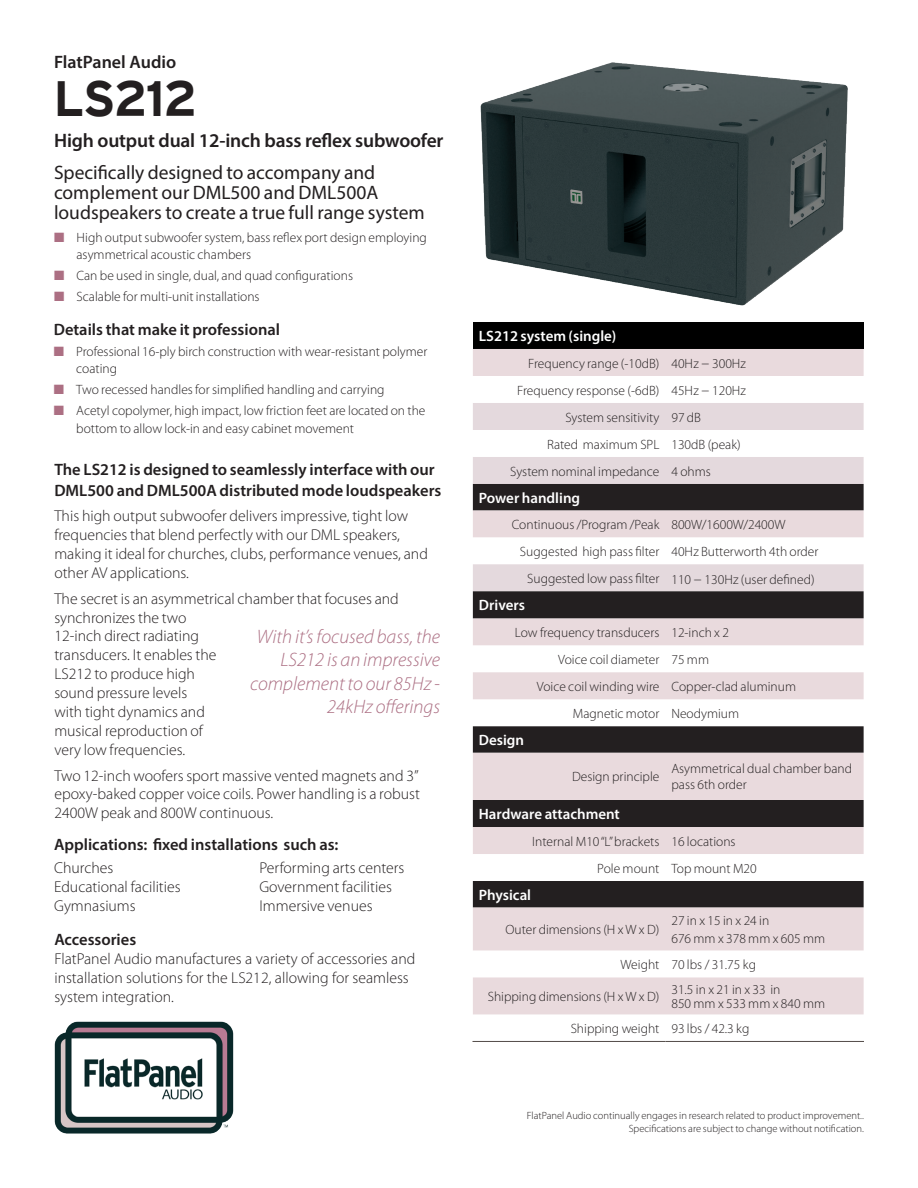
<style>
.page{position:relative;width:918px;height:1188px;background:#fff}
.page>*{position:absolute;margin:0;border:0;box-sizing:border-box;transform-origin:0 0}
.t1{font:700 49.5px "Interstate";letter-spacing:-.03em;color:#231f20}
.t2{font:19.5px/20.2px "Myriad Pro";color:#231f20}
.t3{font:italic 300 19.5px/23.4px "Myriad Pro";color:#ac6f83;text-align:right}
.t4{font:600 19.5px "Myriad Pro";letter-spacing:-.01em;color:#231f20}
.t5{font:600 18px "Myriad Pro";color:#231f20}
.t6{font:600 16.5px/20.2px "Myriad Pro";color:#231f20}
.t7{font:300 15.75px/18.9px "Myriad Pro";color:#231f20}
.t8{font:600 15px "Myriad Pro";color:#fff}
.t9{font:300 13.5px/17.2px "Myriad Pro";color:#231f20}
.t10{font:300 10.5px/12.6px "Myriad Pro";color:#231f20;text-align:right}
.s1{color:#ac6f83}
.s2{font-size:15.75px}
</style>
<div class="page">
<div style="left:473px;top:323px;width:391px;height:26px;background:#000"></div>
<svg style="left:473px;top:349px;width:391px;height:665px;fill:#e9dadd"></svg>
<svg style="left:473px;top:403px;width:391px;height:81px;fill:#e4d9dd"></svg>
<svg style="left:473px;top:484px;width:391px;height:107px;fill:#e9dadd"></svg>
<svg style="left:473px;top:591px;width:391px;height:316px"></svg>
<hr style="left:472px;top:1041px;width:193px;height:1px;background:#524a47">
<hr style="left:665px;top:1041px;width:199px;height:1px;background:#524a47">
<img style="left:54px;top:1021px;width:180px;height:113px">
<img style="left:480px;top:62px;width:368px;height:244px">
<h3 class="t5" style="left:54px;top:50px;width:124px">FlatPanel Audio</h3>
<h1 class="t1" style="left:54px;top:71px;width:145px">LS212</h1>
<h2 class="t4" style="left:54px;top:128px;width:391px">High output dual 12-inch bass reflex subwoofer</h2>
<h2 class="t2" style="left:54px;top:162px;width:372px">Specifically designed to accompany and complement our DML500 and DML500A loudspeakers to create a true full range system</h2>
<p class="t9" style="left:77px;top:229px;width:352px;text-indent:-23px"><span class="s1">■</span> High output subwoofer system, bass reflex port design employing asymmetrical acoustic chambers</p>
<p class="t9" style="left:54px;top:267px;width:301px"><span class="s1">■</span> Can be used in single, dual, and quad configurations</p>
<p class="t9" style="left:54px;top:288px;width:207px"><span class="s1">■</span> Scalable for multi-unit installations</p>
<p class="t6" style="left:54px;top:319px;width:228px">Details that make it professional</p>
<p class="t9" style="left:76px;top:343px;width:353px;text-indent:-23px"><span class="s1">■</span> Professional 16-ply birch construction with wear-resistant polymer coating</p>
<p class="t9" style="left:54px;top:381px;width:332px"><span class="s1">■</span> Two recessed handles for simplified handling and carrying</p>
<p class="t9" style="left:76px;top:402px;width:351px;text-indent:-23px"><span class="s1">■</span> Acetyl copolymer, high impact, low friction feet are located on the bottom to allow lock-in and easy cabinet movement</p>
<p class="t6" style="left:54px;top:459px;width:389px">The LS212 is designed to seamlessly interface with our<br>DML500 and DML500A distributed mode loudspeakers</p>
<p class="t7" style="left:54px;top:506px;width:375px">This high output subwoofer delivers impressive, tight low frequencies that blend perfectly with our DML speakers, making it ideal for churches, clubs, performance venues, and other AV applications.</p>
<p class="t7" style="left:54px;top:589px;width:346px">The secret is an asymmetrical chamber that focuses and synchronizes the two<br>12-inch direct radiating<br>transducers. It enables the<br>LS212 to produce high<br>sound pressure levels<br>with tight dynamics and<br>musical reproduction of<br>very low frequencies.</p>
<p class="t7" style="left:54px;top:766px;width:367px;text-align:justify">Two 12-inch woofers sport massive vented magnets and 3” epoxy-baked copper voice coils. Power handling is a robust 2400W peak and 800W continuous.</p>
<h2 class="t3" style="left:250px;top:625px;width:191px">With it’s focused bass, the<br>LS212 is an impressive complement to our 85Hz -<br>24kHz offerings</h2>
<p class="t6" style="left:54px;top:834px;width:286px">Applications: fixed installations such as:</p>
<p class="t7" style="left:54px;top:858px;width:128px">Churches<br>Educational facilities<br>Gymnasiums</p>
<p class="t7" style="left:259px;top:858px;width:147px">Performing arts centers<br>Government facilities<br>Immersive venues</p>
<p class="t6" style="left:54px;top:929px;width:83px">Accessories</p>
<p class="t7" style="left:54px;top:949px;width:362px">FlatPanel Audio manufactures a variety of accessories and installation solutions for the LS212, allowing for seamless system integration.</p>
<p class="t8" style="left:479px;top:327px;width:139px">LS212 system (single)</p>
<p class="t9" style="left:528px;top:354px;width:219px">Frequency range (-10dB) 40Hz <span class="s2">–</span> 300Hz</p>
<p class="t9" style="left:517px;top:381px;width:230px">Frequency response (-6dB) 45Hz <span class="s2">–</span> 120Hz</p>
<p class="t9" style="left:565px;top:408px;width:137px">System sensitivity 97 dB</p>
<p class="t9" style="left:547px;top:435px;width:195px">Rated maximum SPL 130dB (peak)</p>
<p class="t9" style="left:510px;top:462px;width:202px">System nominal impedance 4 ohms</p>
<p class="t8" style="left:479px;top:488px;width:103px">Power handling</p>
<p class="t9" style="left:512px;top:516px;width:275px">Continuous /Program /Peak 800W/1600W/2400W</p>
<p class="t9" style="left:520px;top:543px;width:300px">Suggested high pass filter 40Hz Butterworth 4th order</p>
<p class="t9" style="left:527px;top:570px;width:289px">Suggested low pass filter 110 <span class="s2">–</span> 130Hz (user defined)</p>
<p class="t8" style="left:479px;top:596px;width:48px">Drivers</p>
<p class="t9" style="left:515px;top:624px;width:216px">Low frequency transducers 12-inch x 2</p>
<p class="t9" style="left:558px;top:651px;width:152px">Voice coil diameter 75 mm</p>
<p class="t9" style="left:537px;top:678px;width:261px">Voice coil winding wire Copper-clad aluminum</p>
<p class="t9" style="left:573px;top:705px;width:168px">Magnetic motor Neodymium</p>
<p class="t8" style="left:479px;top:731px;width:47px">Design</p>
<p class="t9" style="left:572px;top:768px;width:89px">Design principle</p>
<p class="t9" style="left:671px;top:761px;width:182px;line-height:16.2px">Asymmetrical dual chamber band pass 6th order</p>
<p class="t8" style="left:479px;top:805px;width:143px">Hardware attachment</p>
<p class="t9" style="left:597px;top:827px;width:161px;line-height:27px;text-indent:-65px">Internal M10 “L” brackets 16 locations<br>Pole mount Top mount M20</p>
<p class="t8" style="left:479px;top:885px;width:54px">Physical</p>
<p class="t9" style="left:506px;top:921px;width:155px">Outer dimensions (H x W x D)</p>
<p class="t9" style="left:671px;top:912px;width:155px">27 in x 15 in x 24 in<br>676 mm x 378 mm x 605 mm</p>
<p class="t9" style="left:621px;top:956px;width:137px">Weight 70 lbs / 31.75 kg</p>
<p class="t9" style="left:488px;top:988px;width:173px">Shipping dimensions (H x W x D)</p>
<p class="t9" style="left:671px;top:983px;width:155px;line-height:13.5px">31.5 in x 21 in x 33 in<br>850 mm x 533 mm x 840 mm</p>
<p class="t9" style="left:571px;top:1020px;width:180px">Shipping weight 93 lbs / 42.3 kg</p>
<p class="t10" style="left:527px;top:1110px;width:339px">FlatPanel Audio continually engages in research related to product improvement..<br>Specifications are subject to change without notification.</p>
</div>
